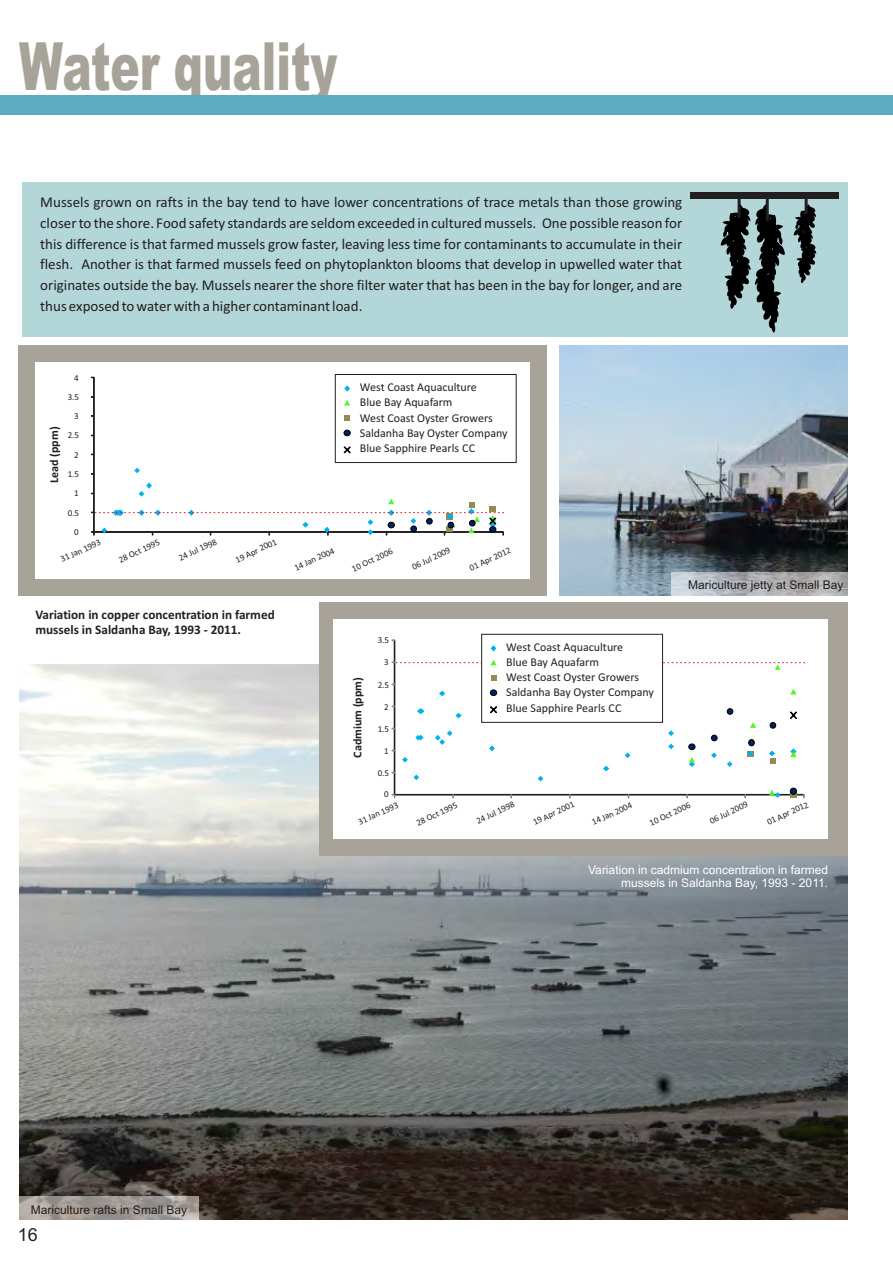
<style>
.page{position:relative;width:893px;height:1263px;background:#fff}
.page>*{position:absolute;margin:0;border:0;box-sizing:border-box;transform-origin:0 0}
.t1{font:900 66.6px "Arial";color:#a8a399;scale:.66 1}
.t2{font:18px "Arial";color:#231f20}
.t3{font:15px/20.9px "Calibri";color:#231f20;text-align:justify}
.t4{font:700 13.2px/15.3px "Calibri";color:#231f20}
.t5{font:12px/15.1px "Calibri";color:#231f20}
.t6{font:12px/12.8px "Arial";color:#fff;text-align:right}
.t7{font:12px "Arial";color:#231f20}
.t8{font:700 12px "Calibri";color:#231f20}
.t9{font:9px "Calibri";color:#231f20}
</style>
<div class="page">
<img style="left:19px;top:665px;width:829px;height:555px">
<div style="left:22px;top:182px;width:826px;height:155px;background:#b3d6d9"></div>
<svg style="left:721px;top:204px;width:64px;height:129px"></svg>
<svg style="left:794px;top:204px;width:22px;height:79px"></svg>
<div style="left:691px;top:192px;width:148px;height:7px;background:#231f20"></div>
<hr style="left:738px;top:195px;width:3px;height:23px;background:#231f20">
<hr style="left:805px;top:196px;width:3px;height:17px;background:#231f20">
<hr style="left:766px;top:196px;width:3px;height:25px;background:#231f20">
<div style="left:18px;top:345px;width:529px;height:251px;background:#a8a399"></div>
<div style="left:35px;top:362px;width:495px;height:217px;background:#fff"></div>
<div style="left:93px;top:377px;width:2px;height:155px;background:#878787;border:1px solid #231f20"></div>
<svg style="left:134px;top:468px;width:6px;height:5px"></svg>
<div style="left:319px;top:603px;width:529px;height:253px;background:#a8a399"></div>
<div style="left:334px;top:620px;width:494px;height:219px;background:#fff"></div>
<div style="left:394px;top:640px;width:1px;height:155px;background:#878787;border:1px solid #231f20"></div>
<div style="left:394px;top:794px;width:410px;height:1px;background:#878787;border:1px solid #231f20"></div>
<svg style="left:790px;top:793px;width:7px;height:5px"></svg>
<svg style="left:402px;top:757px;width:6px;height:5px"></svg>
<svg style="left:413px;top:774px;width:6px;height:6px"></svg>
<svg style="left:415px;top:735px;width:9px;height:5px"></svg>
<svg style="left:435px;top:730px;width:18px;height:15px"></svg>
<svg style="left:489px;top:745px;width:6px;height:6px"></svg>
<svg style="left:538px;top:776px;width:5px;height:5px"></svg>
<svg style="left:603px;top:766px;width:6px;height:5px"></svg>
<svg style="left:625px;top:752px;width:5px;height:6px"></svg>
<svg style="left:668px;top:730px;width:6px;height:6px"></svg>
<svg style="left:668px;top:744px;width:6px;height:5px"></svg>
<svg style="left:711px;top:752px;width:6px;height:6px"></svg>
<svg style="left:727px;top:761px;width:6px;height:6px"></svg>
<svg style="left:747px;top:750px;width:7px;height:6px"></svg>
<svg style="left:769px;top:750px;width:7px;height:14px"></svg>
<svg style="left:689px;top:757px;width:6px;height:10px"></svg>
<svg style="left:750px;top:722px;width:6px;height:6px"></svg>
<svg style="left:769px;top:789px;width:11px;height:9px"></svg>
<svg style="left:790px;top:748px;width:7px;height:9px"></svg>
<svg style="left:689px;top:744px;width:6px;height:6px"></svg>
<svg style="left:711px;top:735px;width:6px;height:6px"></svg>
<svg style="left:727px;top:708px;width:6px;height:6px"></svg>
<svg style="left:748px;top:739px;width:6px;height:7px"></svg>
<svg style="left:770px;top:722px;width:6px;height:6px"></svg>
<svg style="left:790px;top:788px;width:7px;height:6px"></svg>
<svg style="left:790px;top:711px;width:7px;height:8px"></svg>
<img style="left:19px;top:1196px;width:179px;height:24px">
<img style="left:560px;top:345px;width:288px;height:251px">
<img style="left:671px;top:572px;width:177px;height:24px">
<svg style="left:91px;top:482px;width:413px;height:53px"></svg>
<svg style="left:417px;top:708px;width:7px;height:6px"></svg>
<svg style="left:455px;top:713px;width:7px;height:5px"></svg>
<div style="left:335px;top:374px;width:182px;height:89px;background:#fff;border:1px solid #231f20"></div>
<div style="left:481px;top:634px;width:182px;height:89px;background:#fff;border:1px solid #231f20"></div>
<svg style="left:344px;top:415px;width:6px;height:6px"></svg>
<svg style="left:344px;top:385px;width:6px;height:7px"></svg>
<svg style="left:344px;top:400px;width:6px;height:5px"></svg>
<svg style="left:344px;top:430px;width:6px;height:6px"></svg>
<svg style="left:343px;top:446px;width:8px;height:8px"></svg>
<svg style="left:491px;top:645px;width:5px;height:6px"></svg>
<svg style="left:392px;top:660px;width:413px;height:36px"></svg>
<svg style="left:490px;top:690px;width:7px;height:6px"></svg>
<svg style="left:490px;top:706px;width:7px;height:8px"></svg>
<div style="left:0;top:95px;width:893px;height:20px;background:#5cabc2"></div>
<h1 class="t1" style="left:19px;top:42px;width:484px">Water quality</h1>
<p class="t3" style="left:40px;top:193px;width:644px">Mussels grown on rafts in the bay tend to have lower concentrations of trace metals than those growing closer to the shore. Food safety standards are seldom exceeded in cultured mussels. One possible reason for this difference is that farmed mussels grow faster, leaving less time for contaminants to accumulate in their flesh. Another is that farmed mussels feed on phytoplankton blooms that develop in upwelled water that originates outside the bay. Mussels nearer the shore filter water that has been in the bay for longer, and are thus exposed to water with a higher contaminant load.</p>
<p class="t9" style="left:74px;top:374px;width:6px">4</p>
<p class="t9" style="left:68px;top:393px;width:13px">3.5</p>
<p class="t9" style="left:74px;top:412px;width:6px">3</p>
<p class="t8" style="left:49px;top:483px;width:58px;rotate:-90deg">Lead (ppm)</p>
<p class="t9" style="left:68px;top:431px;width:13px">2.5</p>
<p class="t9" style="left:74px;top:451px;width:6px">2</p>
<p class="t9" style="left:68px;top:470px;width:13px">1.5</p>
<p class="t9" style="left:74px;top:489px;width:6px">1</p>
<p class="t9" style="left:68px;top:509px;width:13px">0.5</p>
<p class="t9" style="left:74px;top:528px;width:6px">0</p>
<p class="t5" style="left:360px;top:381px;width:149px">West Coast Aquaculture<br>Blue Bay Aquafarm<br>West Coast Oyster Growers<br>Saldanha Bay Oyster Company<br>Blue Sapphire Pearls CC</p>
<p class="t9" style="left:59px;top:556px;width:45px;rotate:-25deg">31 Jan 1993</p>
<p class="t9" style="left:118px;top:557px;width:46px;rotate:-25deg">28 Oct 1995</p>
<p class="t9" style="left:178px;top:555px;width:43px;rotate:-25deg">24 Jul 1998</p>
<p class="t9" style="left:234px;top:556px;width:46px;rotate:-25deg">19 Apr 2001</p>
<p class="t9" style="left:293px;top:565px;width:45px;rotate:-25deg">14 Jan 2004</p>
<p class="t9" style="left:351px;top:565px;width:46px;rotate:-25deg">10 Oct 2006</p>
<p class="t9" style="left:411px;top:563px;width:43px;rotate:-25deg">06 Jul 2009</p>
<p class="t9" style="left:468px;top:565px;width:46px;rotate:-25deg">01 Apr 2012</p>
<p class="t4" style="left:35px;top:608px;width:241px">Variation in copper concentration in farmed mussels in Saldanha Bay, 1993 - 2011.</p>
<p class="t8" style="left:352px;top:758px;width:82px;rotate:-90deg">Cadmium (ppm)</p>
<p class="t9" style="left:378px;top:637px;width:13px">3.5</p>
<p class="t9" style="left:384px;top:659px;width:6px">3</p>
<p class="t9" style="left:378px;top:681px;width:13px">2.5</p>
<p class="t9" style="left:384px;top:703px;width:6px">2</p>
<p class="t9" style="left:378px;top:725px;width:13px">1.5</p>
<p class="t9" style="left:384px;top:747px;width:6px">1</p>
<p class="t9" style="left:378px;top:769px;width:13px">0.5</p>
<p class="t9" style="left:384px;top:790px;width:6px">0</p>
<p class="t5" style="left:506px;top:640px;width:149px">West Coast Aquaculture<br>Blue Bay Aquafarm<br>West Coast Oyster Growers<br>Saldanha Bay Oyster Company<br>Blue Sapphire Pearls CC</p>
<p class="t7" style="left:688px;top:581px;width:157px">Mariculture jetty at Small Bay</p>
<p class="t9" style="left:357px;top:819px;width:45px;rotate:-25deg">31 Jan 1993</p>
<p class="t9" style="left:415px;top:820px;width:46px;rotate:-25deg">28 Oct 1995</p>
<p class="t9" style="left:475px;top:818px;width:43px;rotate:-25deg">24 Jul 1998</p>
<p class="t9" style="left:532px;top:819px;width:46px;rotate:-25deg">19 Apr 2001</p>
<p class="t9" style="left:591px;top:819px;width:45px;rotate:-25deg">14 Jan 2004</p>
<p class="t9" style="left:648px;top:820px;width:46px;rotate:-25deg">10 Oct 2006</p>
<p class="t9" style="left:709px;top:818px;width:43px;rotate:-25deg">06 Jul 2009</p>
<p class="t9" style="left:766px;top:819px;width:46px;rotate:-25deg">01 Apr 2012</p>
<p class="t7" style="left:31px;top:1205px;width:158px">Mariculture rafts in Small Bay</p>
<p class="t2" style="left:18px;top:1228px;width:22px">16</p>
<p class="t6" style="left:588px;top:865px;width:241px">Variation in cadmium concentration in farmed mussels in Saldanha Bay, 1993 - 2011.</p>
</div>
